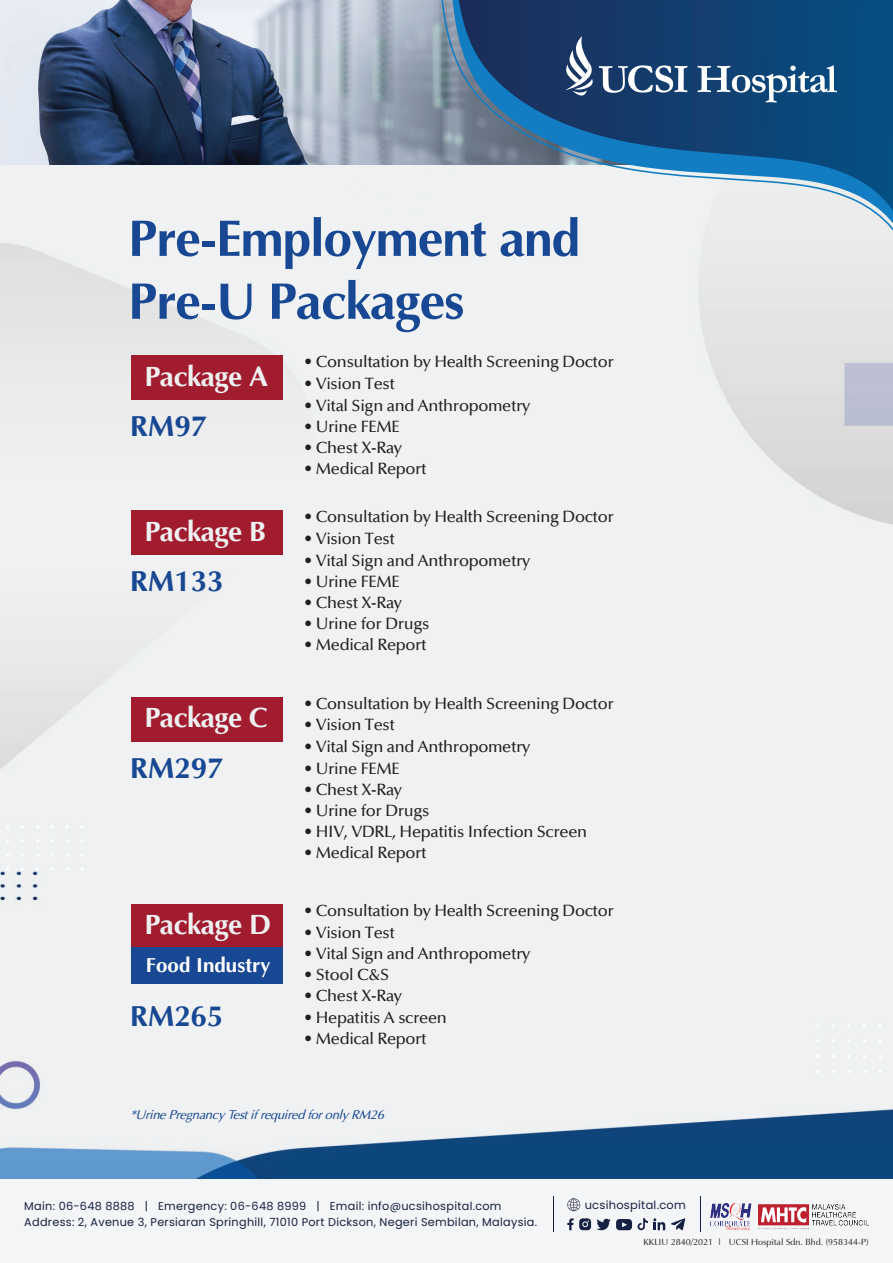
<style>
.page{position:relative;width:893px;height:1263px;background:#fff}
.page>*{position:absolute;margin:0;border:0;box-sizing:border-box;transform-origin:0 0}
.t1{font:700 51.45px/62.8px "Optima";letter-spacing:-.02em;color:#184793}
.t2{font:700 29.55px "Optima";color:#184793}
.t3{font:700 28.35px "Optima";letter-spacing:-.02em;color:#eff1f1}
.t4{font:700 20.55px "Optima";color:#fff}
.t5{font:500 16.35px "Optima";letter-spacing:-.02em;color:#231f20}
.t6{font:italic 12.75px "Optima";letter-spacing:-.02em;color:#184793}
.t7{font:11.4px "Poppins";letter-spacing:.025em;color:#152042}
.t8{font:11.25px "Poppins";letter-spacing:.025em;color:#152042}
.t9{font:9px "Optima";color:#211e1e}
</style>
<div class="page">
<img style="left:0;top:165px;width:893px;height:1015px">
<img style="left:0;top:0;width:439px;height:165px">
<svg style="left:439px;top:0;width:454px;height:235px"></svg>
<svg style="left:459px;top:0;width:434px;height:211px;background:#416e96"></svg>
<svg style="left:697px;top:66px;width:140px;height:36px"></svg>
<svg style="left:565px;top:36px;width:122px;height:60px;background:#436086"></svg>
<div style="left:0;top:1180px;width:893px;height:83px;background:#f4f5f6"></div>
<svg style="left:567px;top:1198px;width:13px;height:13px"></svg>
<svg style="left:567px;top:1218px;width:24px;height:12px"></svg>
<svg style="left:597px;top:1219px;width:13px;height:12px"></svg>
<svg style="left:616px;top:1218px;width:49px;height:12px"></svg>
<svg style="left:671px;top:1218px;width:14px;height:12px"></svg>
<img style="left:758px;top:1204px;width:110px;height:26px">
<img style="left:709px;top:1202px;width:43px;height:29px">
<hr style="left:553px;top:1196px;width:1px;height:36px;background:#152042">
<hr style="left:700px;top:1196px;width:1px;height:36px;background:#152042">
<div style="left:131px;top:356px;width:152px;height:44px;background:#a11c2f"></div>
<div style="left:131px;top:511px;width:152px;height:44px;background:#a11c2f"></div>
<div style="left:131px;top:697px;width:152px;height:44px;background:#a11c2f"></div>
<div style="left:131px;top:904px;width:152px;height:44px;background:#a11c2f"></div>
<div style="left:131px;top:947px;width:152px;height:37px;background:#184793"></div>
<h1 class="t1" style="left:129px;top:208px;width:453px">Pre-Employment and<br>Pre-U Packages</h1>
<h3 class="t3" style="left:145px;top:361px;width:125px">Package A</h3>
<p class="t5" style="left:304px;top:353px;width:311px">• Consultation by Health Screening Doctor</p>
<p class="t5" style="left:304px;top:374px;width:92px">• Vision Test</p>
<p class="t5" style="left:304px;top:396px;width:228px">• Vital Sign and Anthropometry</p>
<p class="t5" style="left:304px;top:418px;width:97px">• Urine FEME</p>
<p class="t5" style="left:304px;top:439px;width:100px">• Chest X-Ray</p>
<p class="t5" style="left:304px;top:460px;width:124px">• Medical Report</p>
<h2 class="t2" style="left:130px;top:410px;width:79px">RM97</h2>
<h3 class="t3" style="left:145px;top:516px;width:123px">Package B</h3>
<h2 class="t2" style="left:130px;top:565px;width:95px">RM133</h2>
<h3 class="t3" style="left:145px;top:702px;width:125px">Package C</h3>
<h2 class="t2" style="left:130px;top:751px;width:95px">RM297</h2>
<h3 class="t3" style="left:145px;top:909px;width:128px">Package D</h3>
<p class="t4" style="left:146px;top:954px;width:126px">Food Industry</p>
<h2 class="t2" style="left:130px;top:1000px;width:95px">RM265</h2>
<p class="t5" style="left:304px;top:508px;width:311px">• Consultation by Health Screening Doctor</p>
<p class="t5" style="left:304px;top:529px;width:92px">• Vision Test</p>
<p class="t5" style="left:304px;top:551px;width:228px">• Vital Sign and Anthropometry</p>
<p class="t5" style="left:304px;top:572px;width:97px">• Urine FEME</p>
<p class="t5" style="left:304px;top:593px;width:100px">• Chest X-Ray</p>
<p class="t5" style="left:304px;top:614px;width:127px">• Urine for Drugs</p>
<p class="t5" style="left:304px;top:635px;width:124px">• Medical Report</p>
<p class="t5" style="left:304px;top:694px;width:311px">• Consultation by Health Screening Doctor</p>
<p class="t5" style="left:304px;top:715px;width:92px">• Vision Test</p>
<p class="t5" style="left:304px;top:737px;width:228px">• Vital Sign and Anthropometry</p>
<p class="t5" style="left:304px;top:759px;width:97px">• Urine FEME</p>
<p class="t5" style="left:304px;top:780px;width:100px">• Chest X-Ray</p>
<p class="t5" style="left:304px;top:801px;width:127px">• Urine for Drugs</p>
<p class="t5" style="left:304px;top:822px;width:284px">• HIV, VDRL, Hepatitis Infection Screen</p>
<p class="t5" style="left:304px;top:843px;width:124px">• Medical Report</p>
<p class="t5" style="left:304px;top:901px;width:311px">• Consultation by Health Screening Doctor</p>
<p class="t5" style="left:304px;top:923px;width:92px">• Vision Test</p>
<p class="t5" style="left:304px;top:945px;width:228px">• Vital Sign and Anthropometry</p>
<p class="t5" style="left:304px;top:966px;width:87px">• Stool C&amp;S</p>
<p class="t5" style="left:304px;top:987px;width:100px">• Chest X-Ray</p>
<p class="t5" style="left:304px;top:1008px;width:144px">• Hepatitis A screen</p>
<p class="t5" style="left:304px;top:1029px;width:124px">• Medical Report</p>
<p class="t6" style="left:130px;top:1107px;width:255px">*Urine Pregnancy Test if required for only RM26</p>
<p class="t8" style="left:24px;top:1199px;width:479px">Main: 06-648 8888 | Emergency: 06-648 8999 | Email: info@ucsihospital.com</p>
<p class="t7" style="left:585px;top:1199px;width:103px">ucsihospital.com</p>
<p class="t8" style="left:24px;top:1216px;width:514px">Address: 2, Avenue 3, Persiaran Springhill, 71010 Port Dickson, Negeri Sembilan, Malaysia.</p>
<p class="t9" style="left:643px;top:1237px;width:227px">KKLIU 2840/2021 | UCSI Hospital Sdn. Bhd. (958344-P)</p>
</div>
